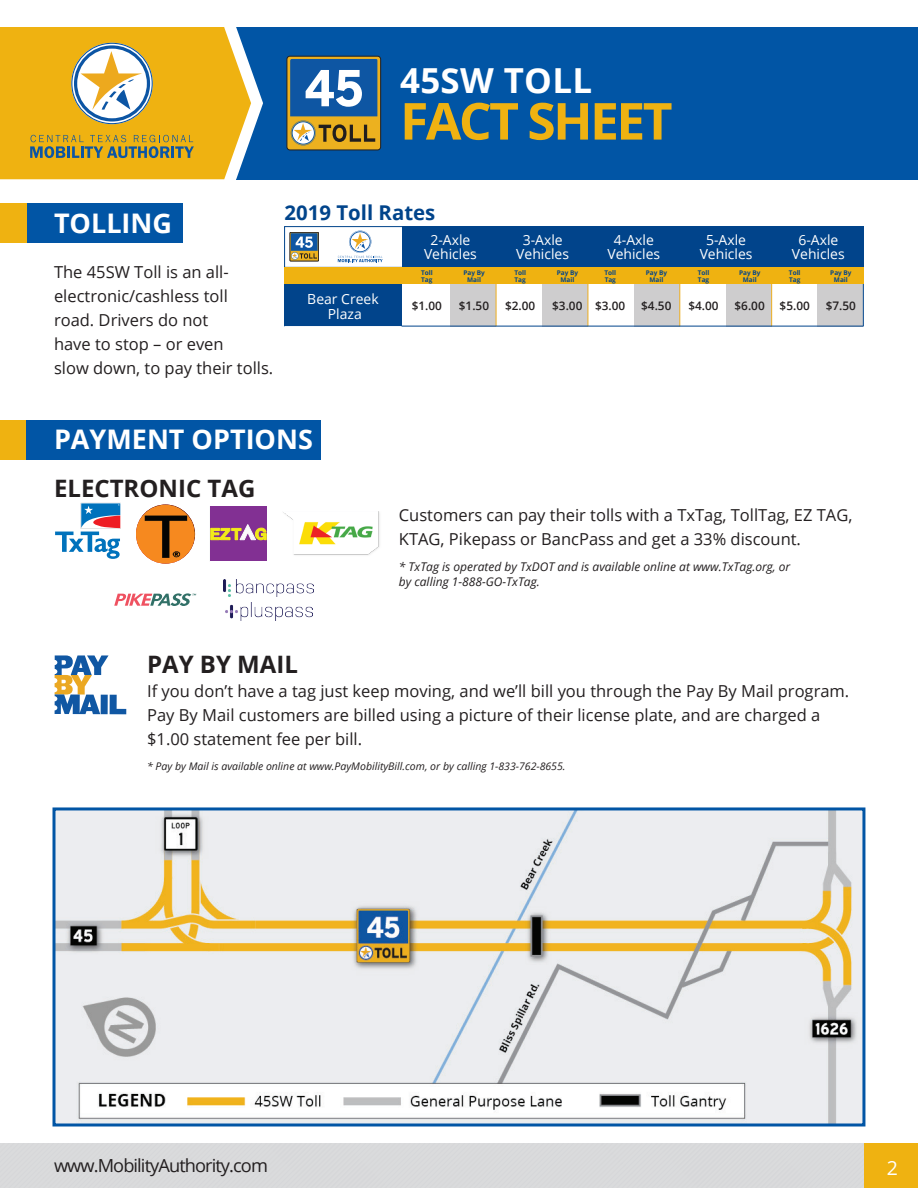
<style>
.page{position:relative;width:918px;height:1188px;background:#fff}
.page>*{position:absolute;margin:0;border:0;box-sizing:border-box;transform-origin:0 0}
.t1{font:700 51px "Open Sans";letter-spacing:-.05em;color:#efb211}
.t2{font:700 34.5px "Open Sans";letter-spacing:.01em;color:#fff}
.t3{font:700 27px "Open Sans";color:#fff}
.t4{font:700 24px "Open Sans";color:#231f20}
.t5{font:700 20.4px "Open Sans";color:#01448b}
.t6{font:19.5px "Open Sans";color:#fff}
.t7{font:18px "Open Sans";letter-spacing:-.05em;color:#231f20}
.t8{font:16.5px/24px "Open Sans";color:#231f20}
.t9{font:13.95px/15px "Open Sans";color:#fff;text-align:center}
.t10{font:italic 12px/15px "Open Sans";color:#231f20}
.t11{font:600 11.85px "Open Sans";color:#231f20}
.t12{font:italic 10.5px "Open Sans";color:#231f20}
.t13{font:700 6.45px "Open Sans";color:#01448b}
</style>
<div class="page">
<div style="left:0;top:420px;width:321px;height:40px;background:#0155a5"></div>
<div style="left:0;top:420px;width:26px;height:40px;background:#efb211"></div>
<div style="left:0;top:203px;width:183px;height:40px;background:#0155a5"></div>
<div style="left:0;top:203px;width:27px;height:40px;background:#efb211"></div>
<img style="left:56px;top:811px;width:805px;height:311px">
<div style="left:52px;top:807px;width:813px;height:319px;border:3px solid #0155a5"></div>
<div style="left:290px;top:232px;width:29px;height:29px;border:1px solid #231f20"></div>
<svg style="left:291px;top:233px;width:27px;height:27px"></svg>
<div style="left:284px;top:284px;width:118px;height:42px;background:#01448b"></div>
<div style="left:451px;top:281px;width:45px;height:45px;background:#cecdce"></div>
<div style="left:726px;top:281px;width:46px;height:45px;background:#cecdce"></div>
<div style="left:542px;top:281px;width:46px;height:45px;background:#cecdce"></div>
<div style="left:634px;top:281px;width:46px;height:45px;background:#cecdce"></div>
<div style="left:818px;top:281px;width:45px;height:45px;background:#cecdce"></div>
<hr style="left:496px;top:226px;width:1px;height:100px;background:#edb22e">
<hr style="left:587px;top:226px;width:1px;height:100px;background:#edb22e">
<hr style="left:679px;top:226px;width:1px;height:100px;background:#edb22e">
<hr style="left:771px;top:226px;width:1px;height:100px;background:#edb22e">
<div style="left:284px;top:226px;width:469px;height:41px;border:1px solid #01448b"></div>
<hr style="left:863px;top:283px;width:1px;height:43px;background:#01448b">
<div style="left:284px;top:267px;width:579px;height:17px;background:#efb211"></div>
<div style="left:402px;top:226px;width:461px;height:41px;background:#01448b"></div>
<svg style="left:338px;top:231px;width:45px;height:31px"></svg>
<hr style="left:402px;top:326px;width:461px;height:1px;background:#01448b">
<div style="left:0;top:1143px;width:864px;height:45px;background:#d9d9db"></div>
<div style="left:864px;top:1143px;width:54px;height:45px;background:#efb211"></div>
<div style="left:236px;top:27px;width:682px;height:152px;background:#0155a5"></div>
<svg style="left:0;top:27px;width:265px;height:153px"></svg>
<div style="left:287px;top:56px;width:94px;height:94px;background:#ecb11f;border-radius:3px"></div>
<div style="left:287px;top:56px;width:94px;height:94px;border:1px solid #231f20;border-radius:3px"></div>
<svg style="left:290px;top:59px;width:88px;height:86px"></svg>
<svg style="left:55px;top:655px;width:71px;height:59px"></svg>
<div style="left:101px;top:695px;width:7px;height:19px;background:#1057a3"></div>
<img style="left:283px;top:511px;width:97px;height:44px">
<svg style="left:55px;top:504px;width:65px;height:55px"></svg>
<svg style="left:210px;top:507px;width:57px;height:54px"></svg>
<img style="left:136px;top:505px;width:59px;height:59px;border-radius:30px">
<img style="left:223px;top:579px;width:91px;height:18px">
<img style="left:225px;top:603px;width:87px;height:17px">
<svg style="left:114px;top:593px;width:82px;height:13px"></svg>
<h2 class="t2" style="left:400px;top:56px;width:194px">45SW TOLL</h2>
<h1 class="t1" style="left:400px;top:85px;width:274px">FACT SHEET</h1>
<h3 class="t3" style="left:54px;top:205px;width:120px">TOLLING</h3>
<p class="t8" style="left:54px;top:260px;width:221px">The 45SW Toll is an all&shy;electronic/cashless toll<br>road. Drivers do not<br>have to stop – or even<br>slow down, to pay their tolls.</p>
<p class="t5" style="left:285px;top:198px;width:152px">2019 Toll Rates</p>
<p class="t9" style="left:431px;top:232px;width:41px">2-Axle</p>
<p class="t9" style="left:523px;top:232px;width:41px">3-Axle</p>
<p class="t9" style="left:614px;top:232px;width:41px">4-Axle</p>
<p class="t9" style="left:706px;top:232px;width:41px">5-Axle</p>
<p class="t9" style="left:798px;top:232px;width:41px">6-Axle</p>
<p class="t9" style="left:424px;top:246px;width:54px">Vehicles</p>
<p class="t9" style="left:516px;top:246px;width:54px">Vehicles</p>
<p class="t9" style="left:607px;top:246px;width:54px">Vehicles</p>
<p class="t9" style="left:700px;top:246px;width:54px">Vehicles</p>
<p class="t9" style="left:792px;top:246px;width:54px">Vehicles</p>
<p class="t13" style="left:421px;top:268px;width:13px">Toll</p>
<p class="t13" style="left:463px;top:268px;width:23px">Pay By</p>
<p class="t13" style="left:514px;top:268px;width:13px">Toll</p>
<p class="t13" style="left:557px;top:268px;width:23px">Pay By</p>
<p class="t13" style="left:604px;top:268px;width:13px">Toll</p>
<p class="t13" style="left:646px;top:268px;width:23px">Pay By</p>
<p class="t13" style="left:698px;top:268px;width:13px">Toll</p>
<p class="t13" style="left:739px;top:268px;width:23px">Pay By</p>
<p class="t13" style="left:789px;top:268px;width:13px">Toll</p>
<p class="t13" style="left:830px;top:268px;width:23px">Pay By</p>
<p class="t13" style="left:421px;top:275px;width:13px">Tag</p>
<p class="t13" style="left:467px;top:275px;width:15px">Mail</p>
<p class="t13" style="left:515px;top:275px;width:13px">Tag</p>
<p class="t13" style="left:560px;top:275px;width:15px">Mail</p>
<p class="t13" style="left:605px;top:275px;width:13px">Tag</p>
<p class="t13" style="left:649px;top:275px;width:15px">Mail</p>
<p class="t13" style="left:698px;top:275px;width:13px">Tag</p>
<p class="t13" style="left:743px;top:275px;width:15px">Mail</p>
<p class="t13" style="left:789px;top:275px;width:13px">Tag</p>
<p class="t13" style="left:834px;top:275px;width:15px">Mail</p>
<p class="t11" style="left:412px;top:298px;width:32px">$1.00</p>
<p class="t11" style="left:459px;top:298px;width:32px">$1.50</p>
<p class="t11" style="left:505px;top:298px;width:32px">$2.00</p>
<p class="t11" style="left:552px;top:298px;width:75px">$3.00 $3.00</p>
<p class="t11" style="left:641px;top:298px;width:32px">$4.50</p>
<p class="t11" style="left:688px;top:298px;width:32px">$4.00</p>
<p class="t11" style="left:735px;top:298px;width:32px">$6.00</p>
<p class="t11" style="left:780px;top:298px;width:32px">$5.00</p>
<p class="t11" style="left:826px;top:298px;width:32px">$7.50</p>
<p class="t9" style="left:307px;top:291px;width:73px">Bear Creek<br>Plaza</p>
<h3 class="t3" style="left:54px;top:421px;width:260px">PAYMENT OPTIONS</h3>
<h3 class="t4" style="left:54px;top:472px;width:203px">ELECTRONIC TAG</h3>
<p class="t8" style="left:399px;top:503px;width:455px">Customers can pay their tolls with a TxTag, TollTag, EZ TAG,<br>KTAG, Pikepass or BancPass and get a 33% discount.</p>
<p class="t10" style="left:399px;top:559px;width:393px">* TxTag is operated by TxDOT and is available online at www.TxTag.org, or by calling 1-888-GO-TxTag.</p>
<h3 class="t4" style="left:147px;top:647px;width:152px">PAY BY MAIL</h3>
<p class="t8" style="left:147px;top:679px;width:704px">If you don’t have a tag just keep moving, and we’ll bill you through the Pay By Mail program.<br>Pay By Mail customers are billed using a picture of their license plate, and are charged a $1.00 statement fee per bill.</p>
<p class="t12" style="left:147px;top:759px;width:420px">* Pay by Mail is available online at www.PayMobilityBill.com, or by calling 1-833-762-8655.</p>
<p class="t7" style="left:54px;top:1153px;width:215px">www.MobilityAuthority.com</p>
<p class="t6" style="left:887px;top:1154px;width:13px">2</p>
</div>
